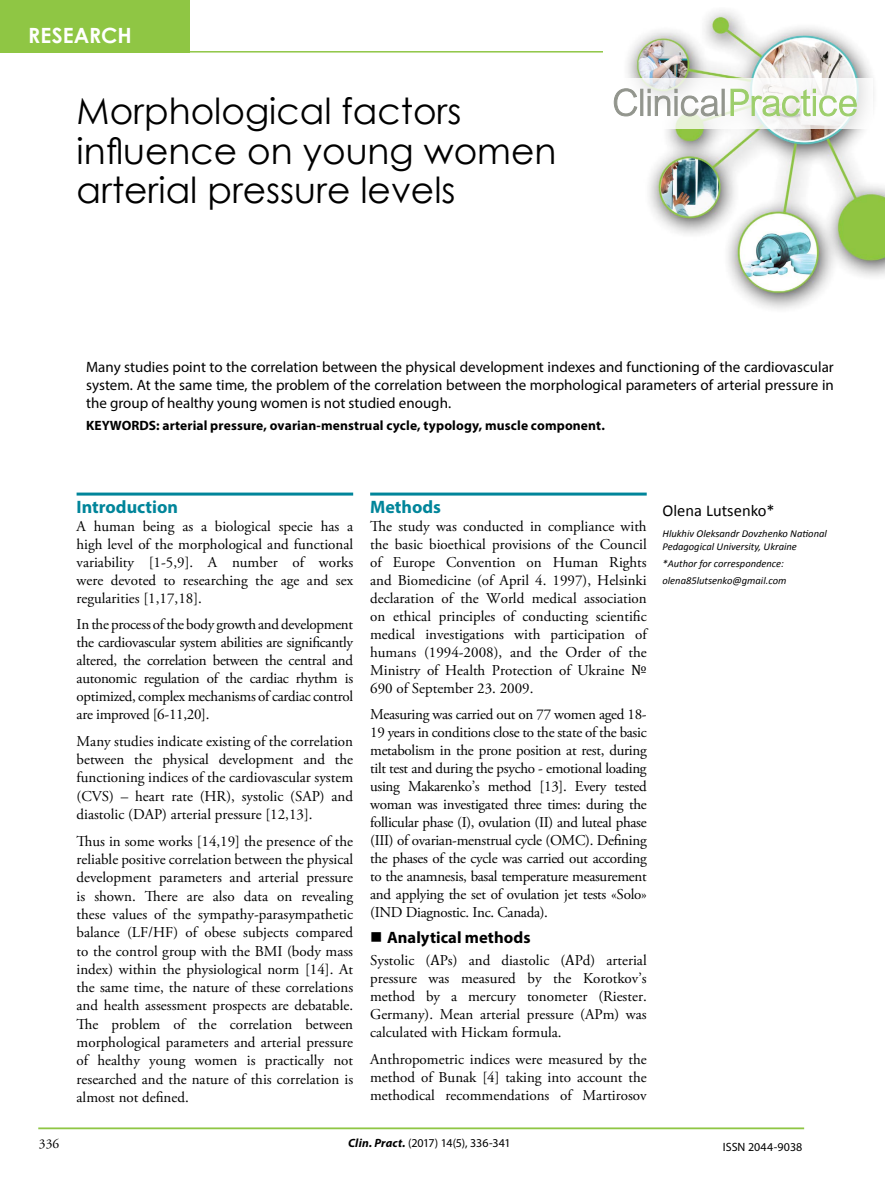
<style>
.page{position:relative;width:885px;height:1191px;background:#fff}
.page>*{position:absolute;margin:0;border:0;box-sizing:border-box;transform-origin:0 0}
.t1{font:36px/39.6px "Century Gothic";color:#000}
.t2{font:700 21px "Century Gothic";color:#fff}
.SH{font:700 18px "Myriad Pro";color:#00859a}
.t3{font:700 16.5px "Myriad Pro";letter-spacing:.005em;color:#000}
.t4{font:16.5px "Calibri";letter-spacing:.005em;color:#000}
.t5{font:15px/18px "Adobe Garamond Pro";color:#000;text-align:justify}
.t6{font:15px/18px "Myriad Pro";color:#000;text-align:justify}
.t7{font:700 13.5px "Myriad Pro";letter-spacing:.01em;color:#000}
.t8{font:13.5px "Adobe Garamond Pro";color:#000}
.t9{font:12px "Myriad Pro";letter-spacing:-.025em;color:#000}
.t10{font:12px "Myriad Pro";letter-spacing:-.005em;color:#000}
.t11{font:italic 10.5px/12.6px "Calibri";color:#000}
.s1{font-family:"Cambria Math"}
.s2{font-weight:700;font-style:italic}
</style>
<div class="page">
<hr style="left:0;top:51px;width:884px;height:2px;background:#8fc644">
<hr style="left:38px;top:1127px;width:766px;height:2px;background:#8fc644">
<img style="left:603px;top:10px;width:281px;height:299px">
<svg style="left:603px;top:78px;width:269px;height:51px"></svg>
<svg style="left:613px;top:88px;width:111px;height:28px"></svg>
<svg style="left:730px;top:89px;width:126px;height:27px"></svg>
<hr style="left:77px;top:492px;width:276px;height:3px;background:#00859a">
<hr style="left:370px;top:492px;width:276px;height:3px;background:#00859a">
<div style="left:0;top:0;width:189px;height:53px;background:#8fc644"></div>
<h2 class="t2" style="left:28px;top:19px;width:105px">RESEARCH</h2>
<p class="t1" style="left:77px;top:91px;width:481px">Morphological factors influence on young women arterial pressure levels</p>
<p class="t6" style="left:86px;top:357px;width:749px">Many studies point to the correlation between the physical development indexes and functioning of the cardiovascular system. At the same time, the problem of the correlation between the morphological parameters of arterial pressure in the group of healthy young women is not studied enough.</p>
<p class="t7" style="left:86px;top:417px;width:520px">KEYWORDS: arterial pressure, ovarian-menstrual cycle, typology, muscle component.</p>
<p class="SH" style="left:77px;top:495px;width:103px">Introduction</p>
<p class="t5" style="left:77px;top:517px;width:278px">A human being as a biological specie has a high level of the morphological and functional variability [1-5,9]. A number of works were devoted to researching the age and sex regularities [1,17,18].</p>
<p class="t5" style="left:77px;top:616px;width:278px">In the process of the body growth and development the cardiovascular system abilities are significantly altered, the correlation between the central and autonomic regulation of the cardiac rhythm is optimized, complex mechanisms of cardiac control are improved [6-11,20].</p>
<p class="t5" style="left:77px;top:732px;width:278px">Many studies indicate existing of the correlation between the physical development and the functioning indices of the cardiovascular system (CVS) – heart rate (HR), systolic (SAP) and diastolic (DAP) arterial pressure [12,13].</p>
<p class="t5" style="left:77px;top:832px;width:278px">Thus in some works [14,19] the presence of the reliable positive correlation between the physical development parameters and arterial pressure is shown. There are also data on revealing these values of the sympathy-parasympathetic balance (LF/HF) of obese subjects compared to the control group with the BMI (body mass index) within the physiological norm [14]. At the same time, the nature of these correlations and health assessment prospects are debatable.<br>The problem of the correlation between morphological parameters and arterial pressure of healthy young women is practically not researched and the nature of this correlation is almost not defined.</p>
<p class="SH" style="left:370px;top:495px;width:72px">Methods</p>
<p class="t5" style="left:370px;top:517px;width:278px">The study was conducted in compliance with the basic bioethical provisions of the Council of Europe Convention on Human Rights and Biomedicine (of April 4. 1997), Helsinki declaration of the World medical association on ethical principles of conducting scientific medical investigations with participation of humans (1994-2008), and the Order of the Ministry of Health Protection of Ukraine <span class="s1">№ </span>690 of September 23. 2009.</p>
<p class="t5" style="left:370px;top:706px;width:278px">Measuring was carried out on 77 women aged 18- 19 years in conditions close to the state of the basic metabolism in the prone position at rest, during tilt test and during the psycho - emotional loading using Makarenko’s method [13]. Every tested woman was investigated three times: during the follicular phase (I), ovulation (II) and luteal phase (III) of ovarian-menstrual cycle (OMC). Defining the phases of the cycle was carried out according to the anamnesis, basal temperature measurement and applying the set of ovulation jet tests «Solo» (IND Diagnostic. Inc. Canada).</p>
<p class="t3" style="left:387px;top:926px;width:145px">Analytical methods</p>
<p class="t5" style="left:370px;top:952px;width:278px">Systolic (<span class="s1">А</span>Ps) and diastolic (<span class="s1">А</span>Pd) arterial pressure was measured by the Korotkov’s method by a mercury tonometer (Riester.<br>Germany). Mean arterial pressure (APm) was calculated with Hickam formula.</p>
<p class="t5" style="left:370px;top:1050px;width:278px">Anthropometric indices were measured by the method of Bunak [4] taking into account the methodical recommendations of Martirosov</p>
<p class="t4" style="left:662px;top:500px;width:114px">Olena Lutsenko*</p>
<p class="t11" style="left:662px;top:527px;width:166px">Hlukhiv Oleksandr Dovzhenko National<br>Pedagogical University, Ukraine</p>
<p class="t11" style="left:662px;top:556px;width:123px">*Author for correspondence:</p>
<p class="t11" style="left:662px;top:573px;width:125px">olena85lutsenko@gmail.com</p>
<p class="t8" style="left:39px;top:1136px;width:22px">336</p>
<p class="t9" style="left:348px;top:1135px;width:164px"><span class="s2">Clin. Pract.</span> (2017) 14(5), 336-341</p>
<p class="t10" style="left:722px;top:1139px;width:81px">ISSN 2044-9038</p>
</div>
